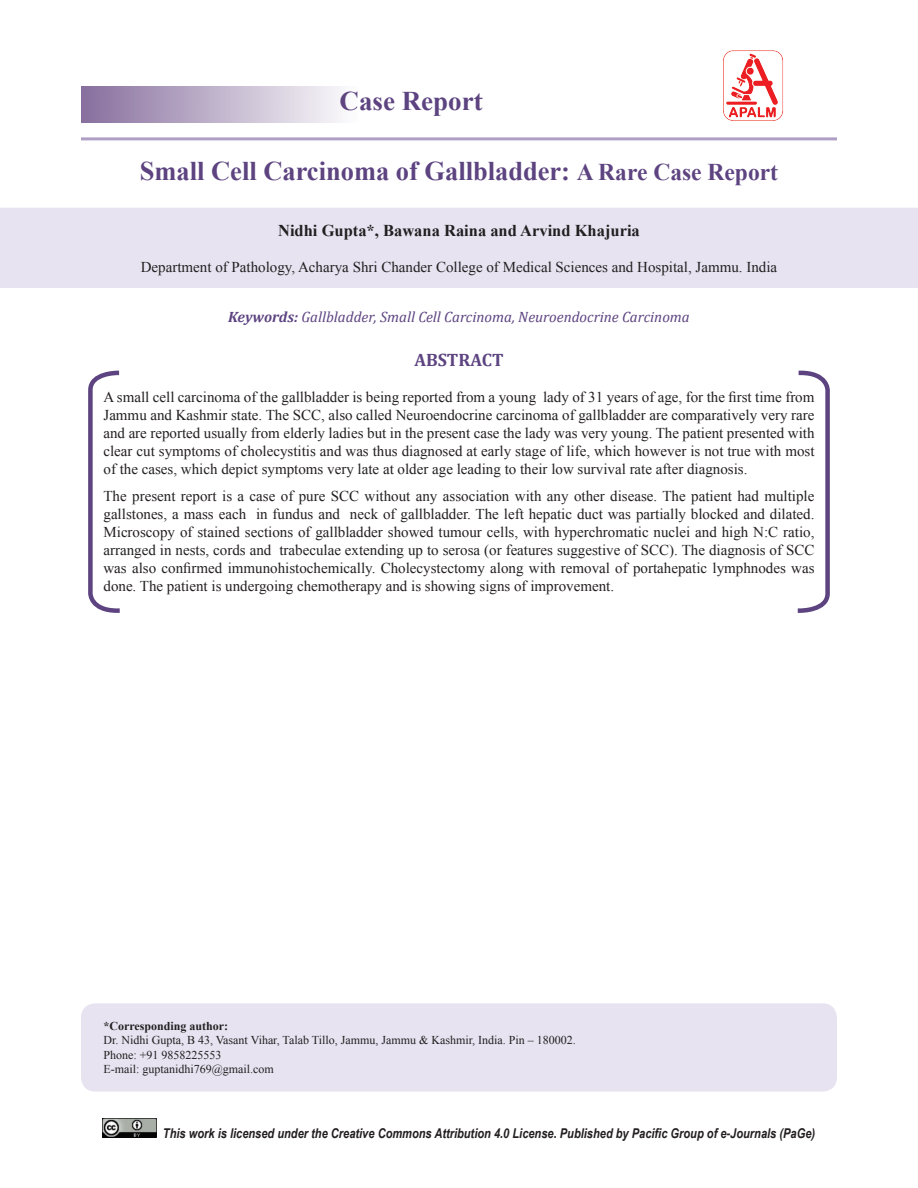
<style>
.page{position:relative;width:918px;height:1188px;background:#fff}
.page>*{position:absolute;margin:0;border:0;box-sizing:border-box;transform-origin:0 0}
.Chap_head{font:700 27px "Times New Roman";color:#5d4481}
.Case_Report-_head{font:700 27px "Times New Roman";color:#5d4481}
.Abstract_head{font:700 18px "Cambria";color:#5d4481}
.Author_head{font:700 16.5px "Times New Roman";color:#231f20}
.Abstract_Text{font:15px/18px "Times New Roman";color:#231f20;text-align:justify}
.Address{font:15px "Times New Roman";color:#231f20}
.Key_Words{font:italic 15px "Cambria";color:#5d4481}
.t1{font:italic 700 13.5px "Arial Narrow";color:#231f20}
.Fotnote{font:12px/14.4px "Times New Roman";color:#231f20}
.s1{font-size:24px}
.s2{font-weight:700}
</style>
<div class="page">
<div style="left:81px;top:86px;width:276px;height:37px;background:linear-gradient(to right,#876f9e,#fcfcfd)"></div>
<hr style="left:81px;top:137px;width:756px;height:3px;background:#af9ec6">
<img style="left:723px;top:50px;width:61px;height:71px">
<img style="left:103px;top:1119px;width:54px;height:19px">
<div style="left:1px;top:208px;width:916px;height:79px;background:#e7e3f1"></div>
<div style="left:0;top:208px;width:918px;height:80px;border:2px solid #e7e3f1"></div>
<div style="left:82px;top:1004px;width:754px;height:87px;background:#e7e3f1;border-radius:14px"></div>
<div style="left:81px;top:1003px;width:756px;height:89px;border:2px solid #e7e3f1;border-radius:14px"></div>
<svg style="left:88px;top:370px;width:32px;height:243px"></svg>
<svg style="left:797px;top:370px;width:33px;height:243px"></svg>
<p class="Case_Report-_head" style="left:340px;top:83px;width:145px">Case Report</p>
<p class="Chap_head" style="left:140px;top:153px;width:640px">Small Cell Carcinoma of Gallbladder: <span class="s1">A Rare Case Report</span></p>
<p class="Author_head" style="left:278px;top:219px;width:363px">Nidhi Gupta*, Bawana Raina and Arvind Khajuria</p>
<p class="Address" style="left:141px;top:257px;width:638px">Department of Pathology, Acharya Shri Chander College of Medical Sciences and Hospital, Jammu. India</p>
<p class="Key_Words" style="left:228px;top:306px;width:463px"><span class="s2">Keywords:</span> Gallbladder, Small Cell Carcinoma, Neuroendocrine Carcinoma</p>
<p class="Abstract_head" style="left:414px;top:347px;width:91px">ABSTRACT</p>
<p class="Abstract_Text" style="left:104px;top:387px;width:713px">A small cell carcinoma of the gallbladder is being reported from a young lady of 31 years of age, for the first time from Jammu and Kashmir state. The SCC, also called Neuroendocrine carcinoma of gallbladder are comparatively very rare and are reported usually from elderly ladies but in the present case the lady was very young. The patient presented with clear cut symptoms of cholecystitis and was thus diagnosed at early stage of life, which however is not true with most of the cases, which depict symptoms very late at older age leading to their low survival rate after diagnosis.</p>
<p class="Abstract_Text" style="left:104px;top:486px;width:713px">The present report is a case of pure SCC without any association with any other disease. The patient had multiple gallstones, a mass each in fundus and neck of gallbladder. The left hepatic duct was partially blocked and dilated.<br>Microscopy of stained sections of gallbladder showed tumour cells, with hyperchromatic nuclei and high N:C ratio, arranged in nests, cords and trabeculae extending up to serosa (or features suggestive of SCC). The diagnosis of SCC was also confirmed immunohistochemically. Cholecystectomy along with removal of portahepatic lymphnodes was done. The patient is undergoing chemotherapy and is showing signs of improvement.</p>
<p class="Fotnote" style="left:104px;top:1019px;width:474px"><span class="s2">*Corresponding author:<br></span>Dr. Nidhi Gupta, B 43, Vasant Vihar, Talab Tillo, Jammu, Jammu &amp; Kashmir, India. Pin – 180002.</p>
<p class="Fotnote" style="left:104px;top:1047px;width:120px">Phone: +91 9858225553</p>
<p class="Fotnote" style="left:104px;top:1062px;width:172px">E-mail: guptanidhi769@gmail.com</p>
<p class="t1" style="left:163px;top:1123px;width:654px">This work is licensed under the Creative Commons Attribution 4.0 License. Published by Pacific Group of e-Journals (PaGe)</p>
</div>
